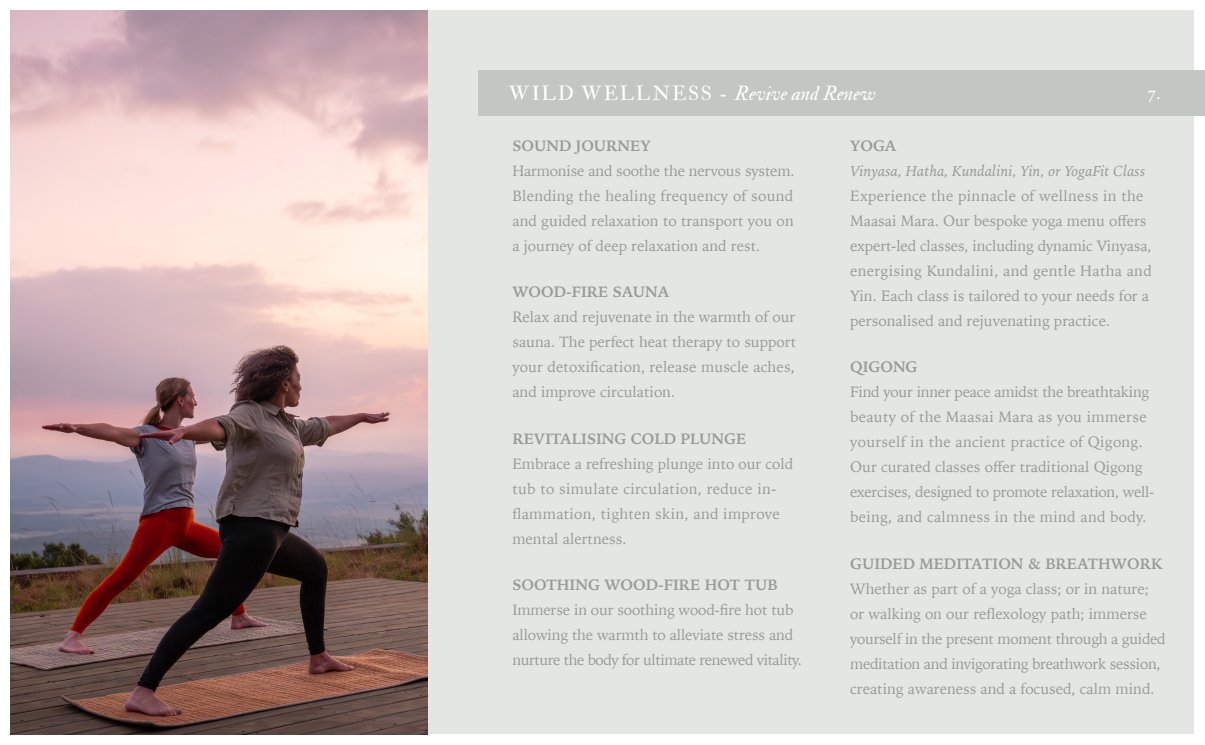
<style>
.page{position:relative;width:1205px;height:745px;background:#fff}
.page>*{position:absolute;margin:0;border:0;box-sizing:border-box;transform-origin:0 0}
.t1{font:20px "IM FELL Double Pica Italic";letter-spacing:.005em;color:#fff}
.t2{font:17.5px "Iowan Old Style";color:#fff}
.t3{font:15px/25px "Iowan Old Style";color:#979c96}
.t4{font:15px/25px "Iowan Old Style";letter-spacing:.02em;color:#979c96}
.s1{font-family:"IM FELL Double Pica Roman"}
.s2{font-weight:700}
.s3{font-style:italic}
</style>
<div class="page">
<div style="left:428px;top:11px;width:766px;height:722px;background:#e4e6e4"></div>
<div style="left:478px;top:70px;width:727px;height:45px;background:#c3c6c2"></div>
<img style="left:11px;top:11px;width:417px;height:722px">
<h1 class="t1" style="left:509px;top:82px;width:369px"><span class="s1">WILD WELLNESS -</span> Revive and Renew</h1>
<h1 class="t2" style="left:1148px;top:77px;width:15px">7.</h1>
<h1 class="t3" style="left:512px;top:132px;width:284px"><span class="s2">SOUND JOURNEY<br></span>Harmonise and soothe the nervous system.<br>Blending the healing frequency of sound and guided relaxation to transport you on a journey of deep relaxation and rest.</h1>
<h1 class="t3" style="left:512px;top:278px;width:285px"><span class="s2">WOOD-FIRE SAUNA<br></span>Relax and rejuvenate in the warmth of our sauna. The perfect heat therapy to support your detoxification, release muscle aches, and improve circulation.</h1>
<h1 class="t4" style="left:512px;top:425px;width:282px"><span class="s2">REVITALISING COLD PLUNGE </span>Embrace a refreshing plunge into our cold tub to simulate circulation, reduce in&shy;flammation, tighten skin, and improve mental alertness.</h1>
<h1 class="t3" style="left:512px;top:571px;width:291px"><span class="s2">SOOTHING WOOD-FIRE HOT TUB </span>Immerse in our soothing wood-fire hot tub allowing the warmth to alleviate stress and nurture the body for ultimate renewed vitality.</h1>
<h1 class="t3" style="left:850px;top:132px;width:303px"><span class="s2">YOGA<br></span><span class="s3">Vinyasa, Hatha, Kundalini, Yin, or YogaFit Class </span>Experience the pinnacle of wellness in the Maasai Mara. Our bespoke yoga menu offers expert-led classes, including dynamic Vinyasa, energising Kundalini, and gentle Hatha and Yin. Each class is tailored to your needs for a personalised and rejuvenating practice.</h1>
<h1 class="t3" style="left:850px;top:353px;width:306px"><span class="s2">QIGONG<br></span>Find your inner peace amidst the breathtaking beauty of the Maasai Mara as you immerse yourself in the ancient practice of Qigong.<br>Our curated classes offer traditional Qigong exercises, designed to promote relaxation, well&shy;being, and calmness in the mind and body.</h1>
<h1 class="t3" style="left:850px;top:550px;width:317px"><span class="s2">GUIDED MEDITATION &amp; BREATHWORK </span>Whether as part of a yoga class; or in nature; or walking on our reflexology path; immerse yourself in the present moment through a guided meditation and invigorating breathwork session, creating awareness and a focused, calm mind.</h1>
</div>
